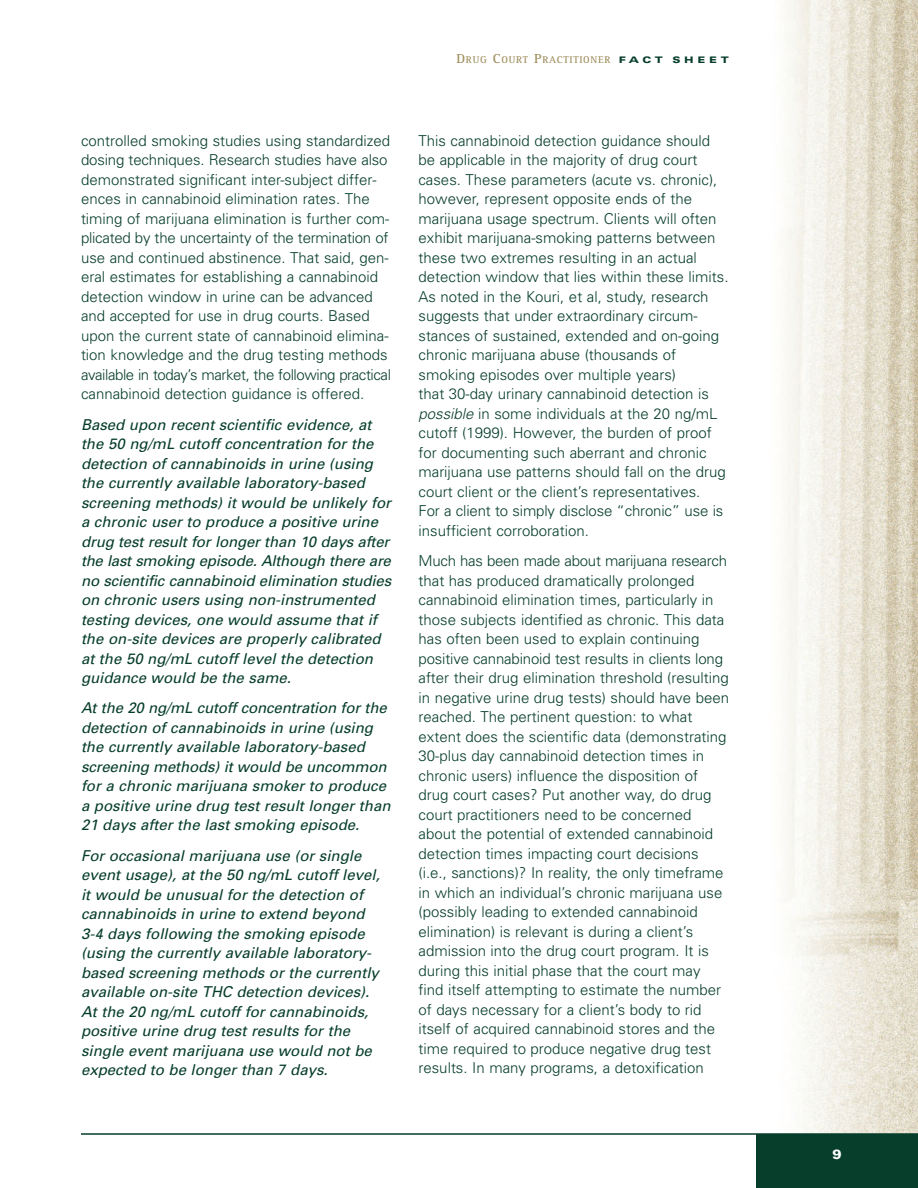
<style>
.page{position:relative;width:918px;height:1188px;background:#fff}
.page>*{position:absolute;margin:0;border:0;box-sizing:border-box;transform-origin:0 0}
.t1{font:300 15px/19.5px "Univers";color:#073e2b}
.t2{font:italic 15px/19.5px "Univers";color:#073e2b}
.t3{font:900 13.5px "Univers";color:#fff}
.t4{font:700 10.2px "Rotis Serif";letter-spacing:.075em;color:#a29161}
.s1{font-size:13.5px}
.s2{font-family:"Univers";font-weight:900;font-stretch:expanded;font-size:9px;color:#073e2b}
.s3{font-style:italic}
</style>
<div class="page">
<img style="left:786px;top:0;width:132px;height:1133px">
<div style="left:756px;top:1134px;width:162px;height:54px;background:#073e2b"></div>
<hr style="left:81px;top:1133px;width:837px;height:2px;background:#073e2b">
<p class="t4" style="left:456px;top:57px;width:274px"><span class="s1">D</span>RUG <span class="s1">C</span>OURT <span class="s1">P</span>RACTITIONER <span class="s2">F A C T S H E E T</span></p>
<p class="t1" style="left:81px;top:132px;width:312px">controlled smoking studies using standardized dosing techniques. Research studies have also demonstrated significant inter-subject differ&shy;ences in cannabinoid elimination rates. The timing of marijuana elimination is further com&shy;plicated by the uncertainty of the termination of use and continued abstinence. That said, gen&shy;eral estimates for establishing a cannabinoid detection window in urine can be advanced and accepted for use in drug courts. Based upon the current state of cannabinoid elimina&shy;tion knowledge and the drug testing methods available in today’s market, the following practical cannabinoid detection guidance is offered.</p>
<p class="t2" style="left:81px;top:416px;width:312px">Based upon recent scientific evidence, at the 50 ng/mL cutoff concentration for the detection of cannabinoids in urine (using the currently available laboratory-based screening methods) it would be unlikely for a chronic user to produce a positive urine drug test result for longer than 10 days after the last smoking episode. Although there are no scientific cannabinoid elimination studies on chronic users using non-instrumented testing devices, one would assume that if the on-site devices are properly calibrated at the 50 ng/mL cutoff level the detection guidance would be the same.</p>
<p class="t2" style="left:81px;top:700px;width:311px">At the 20 ng/mL cutoff concentration for the detection of cannabinoids in urine (using the currently available laboratory-based screening methods) it would be uncommon for a chronic marijuana smoker to produce a positive urine drug test result longer than 21 days after the last smoking episode.</p>
<p class="t2" style="left:81px;top:847px;width:300px">For occasional marijuana use (or single event usage), at the 50 ng/mL cutoff level, it would be unusual for the detection of cannabinoids in urine to extend beyond 3-4 days following the smoking episode (using the currently available laboratory&shy;based screening methods or the currently available on-site THC detection devices).<br>At the 20 ng/mL cutoff for cannabinoids, positive urine drug test results for the single event marijuana use would not be expected to be longer than 7 days.</p>
<p class="t1" style="left:419px;top:132px;width:312px">This cannabinoid detection guidance should be applicable in the majority of drug court cases. These parameters (acute vs. chronic), however, represent opposite ends of the marijuana usage spectrum. Clients will often exhibit marijuana-smoking patterns between these two extremes resulting in an actual detection window that lies within these limits.<br>As noted in the Kouri, et al, study, research suggests that under extraordinary circum&shy;stances of sustained, extended and on-going chronic marijuana abuse (thousands of smoking episodes over multiple years)<br>that 30-day urinary cannabinoid detection is <span class="s3">possible</span> in some individuals at the 20 ng/mL cutoff (1999). However, the burden of proof for documenting such aberrant and chronic marijuana use patterns should fall on the drug court client or the client’s representatives.<br>For a client to simply disclose “chronic” use is insufficient corroboration.</p>
<p class="t1" style="left:419px;top:552px;width:312px">Much has been made about marijuana research that has produced dramatically prolonged cannabinoid elimination times, particularly in those subjects identified as chronic. This data has often been used to explain continuing positive cannabinoid test results in clients long after their drug elimination threshold (resulting in negative urine drug tests) should have been reached. The pertinent question: to what extent does the scientific data (demonstrating 30-plus day cannabinoid detection times in chronic users) influence the disposition of drug court cases? Put another way, do drug court practitioners need to be concerned about the potential of extended cannabinoid detection times impacting court decisions (i.e., sanctions)? In reality, the only timeframe in which an individual’s chronic marijuana use (possibly leading to extended cannabinoid elimination) is relevant is during a client’s admission into the drug court program. It is during this initial phase that the court may find itself attempting to estimate the number of days necessary for a client’s body to rid itself of acquired cannabinoid stores and the time required to produce negative drug test results. In many programs, a detoxification</p>
<p class="t3" style="left:832px;top:1149px;width:11px">9</p>
</div>
